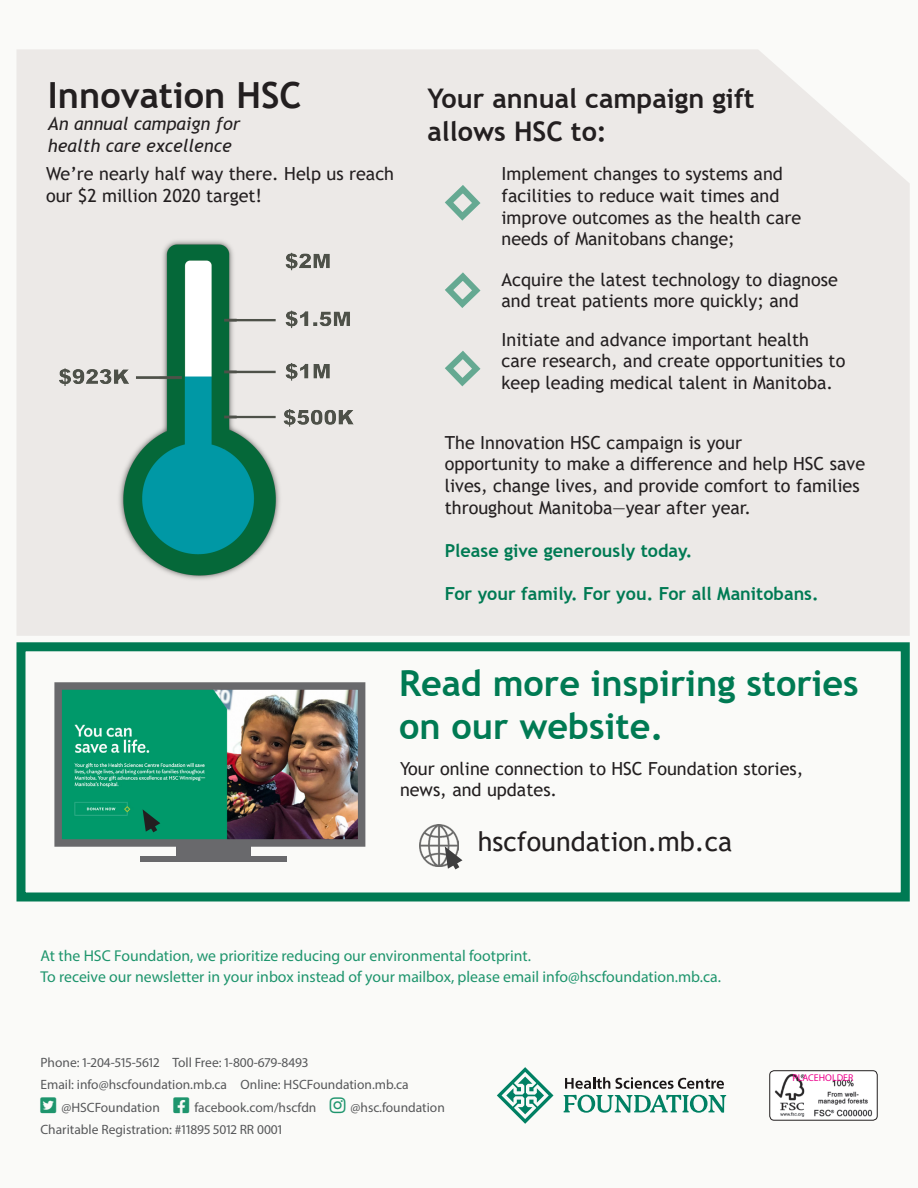
<style>
.page{position:relative;width:918px;height:1188px;background:#fafaf8}
.page>*{position:absolute;margin:0;border:0;box-sizing:border-box;transform-origin:0 0}
.t1{font:700 36px/43.2px "Trebuchet MS";color:#007a53}
.t2{font:700 36px "Trebuchet MS";color:#231f20}
.t3{font:700 27px/32.4px "Trebuchet MS";color:#231f20}
.t4{font:27px "Trebuchet MS";color:#231f20}
.t5{font:18px/21.6px "Trebuchet MS";color:#231f20}
.t6{font:700 18px "Trebuchet MS";color:#007a53}
.t7{font:italic 18px/21.6px "Trebuchet MS";color:#231f20}
.Story_-_Light{font:15.75px "Myriad Pro";color:#1e956d}
.t8{font:13.5px "Myriad Pro";color:#57585a}
.Patient_quote{font:9.9px "Myriad Pro";color:#ed028c}
.s1{color:#1e956d}
</style>
<div class="page">
<svg style="left:497px;top:1067px;width:57px;height:57px"></svg>
<svg style="left:563px;top:1095px;width:163px;height:18px"></svg>
<svg style="left:565px;top:1077px;width:159px;height:12px"></svg>
<img style="left:770px;top:1071px;width:107px;height:49px">
<div style="left:769px;top:1070px;width:108px;height:50px;border:1px solid #231f20;border-radius:4px"></div>
<div style="left:17px;top:49px;width:893px;height:587px;background:#ece9e7"></div>
<svg style="left:443px;top:183px;width:40px;height:40px;background:#c4d6ce"></svg>
<svg style="left:443px;top:270px;width:40px;height:40px;background:#c4d6ce"></svg>
<svg style="left:443px;top:349px;width:40px;height:40px;background:#c5d6ce"></svg>
<img style="left:63px;top:691px;width:293px;height:147px">
<img style="left:419px;top:825px;width:40px;height:41px">
<svg style="left:445px;top:846px;width:18px;height:24px"></svg>
<div style="left:54px;top:682px;width:311px;height:165px;border:8px solid #69696c"></div>
<div style="left:176px;top:842px;width:74px;height:17px;background:#69696c"></div>
<div style="left:140px;top:856px;width:147px;height:6px;background:#69696c"></div>
<svg style="left:143px;top:809px;width:18px;height:28px"></svg>
<div style="left:16px;top:642px;width:894px;height:260px;border:9px solid #007a53"></div>
<img style="left:59px;top:236px;width:300px;height:348px">
<p class="t2" style="left:48px;top:73px;width:255px">Innovation HSC</p>
<p class="t7" style="left:48px;top:113px;width:194px">An annual campaign for health care excellence</p>
<p class="t5" style="left:46px;top:163px;width:350px">We’re nearly half way there. Help us reach our $2 million 2020 target!</p>
<p class="t3" style="left:428px;top:82px;width:329px">Your annual campaign gift allows HSC to:</p>
<p class="t5" style="left:502px;top:163px;width:301px">Implement changes to systems and facilities to reduce wait times and improve outcomes as the health care needs of Manitobans change;</p>
<p class="t5" style="left:502px;top:268px;width:338px">Acquire the latest technology to diagnose and treat patients more quickly; and</p>
<p class="t5" style="left:502px;top:328px;width:345px">Initiate and advance important health care research, and create opportunities to keep leading medical talent in Manitoba.</p>
<p class="t5" style="left:445px;top:431px;width:422px">The Innovation HSC campaign is your<br>opportunity to make a difference and help HSC save lives, change lives, and provide comfort to families throughout Manitoba—year after year.</p>
<p class="t6" style="left:445px;top:539px;width:249px">Please give generously today.</p>
<p class="t6" style="left:445px;top:582px;width:375px">For your family. For you. For all Manitobans.</p>
<p class="t1" style="left:399px;top:662px;width:461px">Read more inspiring stories on our website.</p>
<p class="t5" style="left:400px;top:757px;width:405px">Your online connection to HSC Foundation stories, news, and updates.</p>
<p class="t4" style="left:478px;top:825px;width:256px">hscfoundation.mb.ca</p>
<p class="Story_-_Light" style="left:40px;top:946px;width:492px">At the HSC Foundation, we prioritize reducing our environmental footprint.</p>
<p class="Story_-_Light" style="left:40px;top:967px;width:682px">To receive our newsletter in your inbox instead of your mailbox, please email info@hscfoundation.mb.ca.</p>
<p class="t8" style="left:40px;top:1054px;width:269px">Phone: 1-204-515-5612 Toll Free: 1-800-679-8493</p>
<p class="t8" style="left:40px;top:1076px;width:370px">Email: info@hscfoundation.mb.ca Online: HSCFoundation.mb.ca</p>
<p class="t8" style="left:62px;top:1099px;width:100px">@HSCFoundation</p>
<p class="t8" style="left:194px;top:1099px;width:252px">facebook.com/hscfdn <span class="s1">■▲▼</span> @hsc.foundation</p>
<p class="t8" style="left:40px;top:1121px;width:243px">Charitable Registration: #11895 5012 RR 0001</p>
<p class="Patient_quote" style="left:792px;top:1071px;width:62px">PLACEHOLDER</p>
</div>
